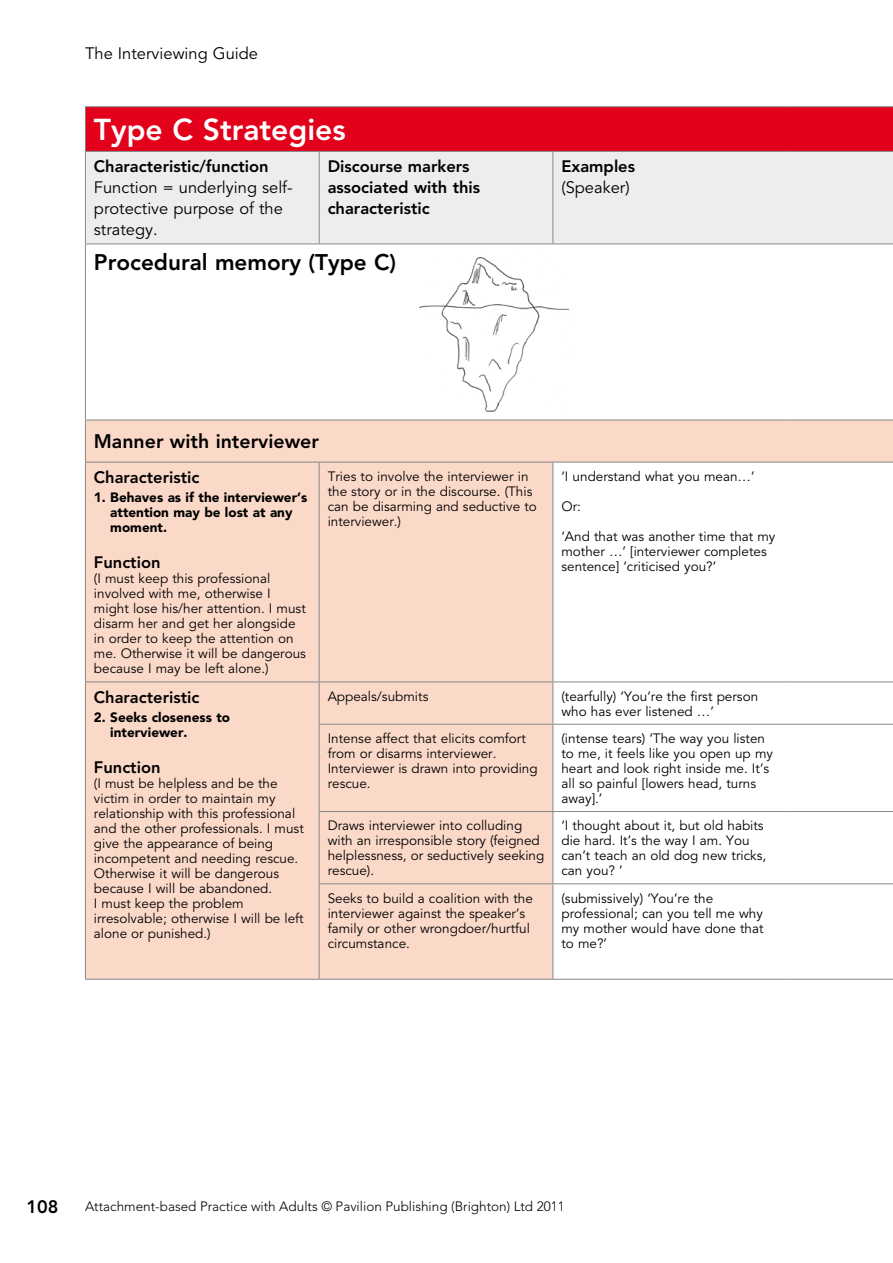
<style>
.page{position:relative;width:893px;height:1263px;background:#fff}
.page>*{position:absolute;margin:0;border:0;box-sizing:border-box;transform-origin:0 0}
.t1{font:800 30px "Avenir";color:#fff}
.t2{font:800 22.5px "Avenir";color:#000}
.t3{font:800 19.5px "Avenir";color:#000}
.t4{font:800 18px "Avenir";color:#000}
.t5{font:800 16.5px/21px "Avenir";color:#000}
.t6{font:16.5px/21px "Avenir";color:#000}
.t7{font:13.5px/15px "Avenir";color:#000}
.t8{font:900 13.5px/15px "Avenir";color:#000}
.t9{font:300 13.5px "Avenir";color:#000}
</style>
<div class="page">
<div style="left:85px;top:107px;width:808px;height:44px;background:#e2001a"></div>
<div style="left:86px;top:152px;width:807px;height:92px;background:#eceded"></div>
<svg style="left:86px;top:421px;width:807px;height:558px;fill:#fbd9c9"></svg>
<hr style="left:319px;top:152px;width:1px;height:92px;background:#87888a">
<hr style="left:553px;top:462px;width:1px;height:219px;background:#87888a">
<hr style="left:553px;top:682px;width:1px;height:42px;background:#87888a">
<hr style="left:553px;top:725px;width:1px;height:86px;background:#87888a">
<hr style="left:553px;top:812px;width:1px;height:71px;background:#87888a">
<hr style="left:553px;top:884px;width:1px;height:95px;background:#87888a">
<hr style="left:85px;top:152px;width:1px;height:92px;background:#87888a">
<hr style="left:85px;top:681px;width:234px;height:1px;background:#87888a">
<hr style="left:85px;top:682px;width:1px;height:42px;background:#87888a">
<hr style="left:319px;top:681px;width:234px;height:1px;background:#87888a">
<hr style="left:319px;top:682px;width:1px;height:42px;background:#87888a">
<hr style="left:553px;top:681px;width:234px;height:1px;background:#87888a">
<hr style="left:787px;top:681px;width:106px;height:1px;background:#87888a">
<hr style="left:85px;top:724px;width:1px;height:87px;background:#87888a">
<hr style="left:319px;top:724px;width:234px;height:1px;background:#87888a">
<hr style="left:319px;top:725px;width:1px;height:86px;background:#87888a">
<hr style="left:553px;top:724px;width:234px;height:1px;background:#87888a">
<hr style="left:787px;top:724px;width:106px;height:1px;background:#87888a">
<hr style="left:85px;top:811px;width:1px;height:73px;background:#87888a">
<hr style="left:319px;top:812px;width:1px;height:71px;background:#87888a">
<hr style="left:85px;top:884px;width:1px;height:95px;background:#87888a">
<hr style="left:319px;top:883px;width:234px;height:1px;background:#87888a">
<hr style="left:319px;top:884px;width:1px;height:95px;background:#87888a">
<hr style="left:553px;top:883px;width:234px;height:1px;background:#87888a">
<hr style="left:787px;top:883px;width:106px;height:1px;background:#87888a">
<hr style="left:553px;top:152px;width:1px;height:92px;background:#87888a">
<hr style="left:85px;top:106px;width:234px;height:1px;background:#87888a">
<hr style="left:85px;top:107px;width:1px;height:44px;background:#87888a">
<hr style="left:319px;top:106px;width:234px;height:1px;background:#87888a">
<hr style="left:553px;top:106px;width:234px;height:1px;background:#87888a">
<hr style="left:787px;top:106px;width:106px;height:1px;background:#87888a">
<hr style="left:85px;top:244px;width:1px;height:176px;background:#87888a">
<hr style="left:85px;top:151px;width:234px;height:1px;background:#87888a">
<hr style="left:319px;top:151px;width:234px;height:1px;background:#87888a">
<hr style="left:553px;top:151px;width:234px;height:1px;background:#87888a">
<hr style="left:787px;top:151px;width:106px;height:1px;background:#87888a">
<hr style="left:85px;top:244px;width:234px;height:1px;background:#87888a">
<hr style="left:319px;top:244px;width:234px;height:1px;background:#87888a">
<hr style="left:553px;top:244px;width:234px;height:1px;background:#87888a">
<hr style="left:787px;top:244px;width:106px;height:1px;background:#87888a">
<hr style="left:85px;top:420px;width:234px;height:1px;background:#87888a">
<hr style="left:85px;top:420px;width:1px;height:42px;background:#87888a">
<hr style="left:319px;top:420px;width:234px;height:1px;background:#87888a">
<hr style="left:553px;top:420px;width:234px;height:1px;background:#87888a">
<hr style="left:787px;top:420px;width:106px;height:1px;background:#87888a">
<hr style="left:85px;top:462px;width:234px;height:1px;background:#87888a">
<hr style="left:319px;top:462px;width:234px;height:1px;background:#87888a">
<hr style="left:553px;top:462px;width:234px;height:1px;background:#87888a">
<hr style="left:787px;top:462px;width:106px;height:1px;background:#87888a">
<hr style="left:319px;top:811px;width:234px;height:1px;background:#87888a">
<hr style="left:553px;top:811px;width:234px;height:1px;background:#87888a">
<hr style="left:787px;top:811px;width:106px;height:1px;background:#87888a">
<hr style="left:85px;top:979px;width:234px;height:1px;background:#87888a">
<hr style="left:319px;top:979px;width:234px;height:1px;background:#87888a">
<hr style="left:553px;top:979px;width:234px;height:1px;background:#87888a">
<hr style="left:787px;top:979px;width:106px;height:1px;background:#87888a">
<hr style="left:85px;top:462px;width:1px;height:219px;background:#87888a">
<hr style="left:319px;top:462px;width:1px;height:219px;background:#87888a">
<img style="left:419px;top:257px;width:151px;height:155px">
<p class="t6" style="left:85px;top:44px;width:175px">The Interviewing Guide</p>
<h1 class="t1" style="left:94px;top:112px;width:253px">Type C Strategies</h1>
<p class="t5" style="left:94px;top:156px;width:176px">Characteristic/function</p>
<p class="t6" style="left:94px;top:178px;width:200px">Function = underlying self&shy;protective purpose of the strategy.</p>
<p class="t5" style="left:328px;top:156px;width:154px">Discourse markers associated with this characteristic</p>
<p class="t5" style="left:561px;top:156px;width:75px">Examples</p>
<p class="t6" style="left:561px;top:178px;width:70px">(Speaker)</p>
<h2 class="t2" style="left:94px;top:248px;width:304px">Procedural memory (Type C)</h2>
<h3 class="t3" style="left:94px;top:430px;width:227px">Manner with interviewer</h3>
<p class="t5" style="left:94px;top:467px;width:107px">Characteristic</p>
<p class="t8" style="left:110px;top:490px;width:199px;text-indent:-16px">1. Behaves as if the interviewer’s attention may be lost at any moment.</p>
<p class="t5" style="left:94px;top:552px;width:68px">Function</p>
<p class="t7" style="left:94px;top:572px;width:214px">(I must keep this professional involved with me, otherwise I might lose his/her attention. I must disarm her and get her alongside in order to keep the attention on me. Otherwise it will be dangerous because I may be left alone.)</p>
<p class="t5" style="left:94px;top:687px;width:107px">Characteristic</p>
<p class="t8" style="left:110px;top:710px;width:121px;text-indent:-16px">2. Seeks closeness to interviewer.</p>
<p class="t5" style="left:94px;top:757px;width:68px">Function</p>
<p class="t7" style="left:94px;top:776px;width:211px">(I must be helpless and be the victim in order to maintain my relationship with this professional and the other professionals. I must give the appearance of being incompetent and needing rescue.<br>Otherwise it will be dangerous because I will be abandoned.<br>I must keep the problem irresolvable; otherwise I will be left alone or punished.)</p>
<p class="t7" style="left:328px;top:469px;width:211px">Tries to involve the interviewer in the story or in the discourse. (This can be disarming and seductive to interviewer.)</p>
<p class="t7" style="left:561px;top:469px;width:195px">‘I understand what you mean…’</p>
<p class="t7" style="left:561px;top:499px;width:21px">Or:</p>
<p class="t7" style="left:561px;top:529px;width:216px">‘And that was another time that my mother …’ [interviewer completes sentence] ‘criticised you?’</p>
<p class="t7" style="left:328px;top:689px;width:102px">Appeals/submits</p>
<p class="t7" style="left:561px;top:689px;width:198px">(tearfully) ‘You’re the first person who has ever listened …’</p>
<p class="t7" style="left:328px;top:731px;width:211px">Intense affect that elicits comfort from or disarms interviewer.<br>Interviewer is drawn into providing rescue.</p>
<p class="t7" style="left:561px;top:731px;width:213px">(intense tears) ‘The way you listen to me, it feels like you open up my heart and look right inside me. It’s all so painful [lowers head, turns away].’</p>
<p class="t7" style="left:328px;top:818px;width:218px">Draws interviewer into colluding with an irresponsible story (feigned helplessness, or seductively seeking rescue).</p>
<p class="t7" style="left:561px;top:818px;width:206px">‘I thought about it, but old habits die hard. It’s the way I am. You can’t teach an old dog new tricks, can you? ’</p>
<p class="t7" style="left:328px;top:891px;width:207px">Seeks to build a coalition with the interviewer against the speaker’s family or other wrongdoer/hurtful circumstance.</p>
<p class="t7" style="left:561px;top:891px;width:204px">(submissively) ‘You’re the professional; can you tell me why my mother would have done that to me?’</p>
<h3 class="t4" style="left:27px;top:1196px;width:33px">108</h3>
<p class="t9" style="left:85px;top:1198px;width:481px">Attachment-based Practice with Adults © Pavilion Publishing (Brighton) Ltd 2011</p>
</div>
